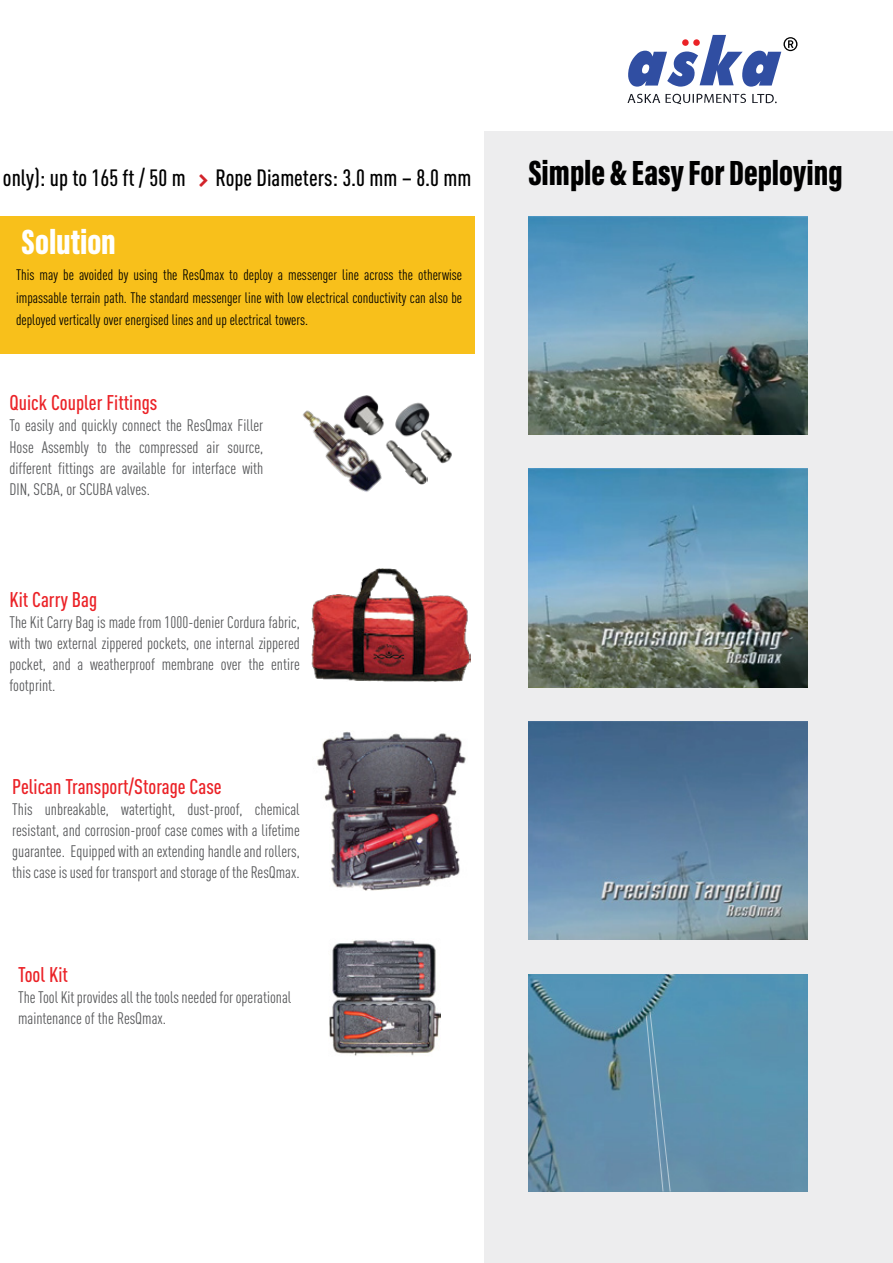
<style>
.page{position:relative;width:893px;height:1263px;background:#fff}
.page>*{position:absolute;margin:0;border:0;box-sizing:border-box;transform-origin:0 0}
.t1{font:900 36px "Acumin Pro Extra Cond";color:#000}
.t2{font:900 36px "Acumin Pro Extra Cond";color:#fff}
.t3{font:500 23.25px "DIN Cond";color:#000}
.t4{font:500 21px "DIN Cond";color:#eb2227}
.t5{font:16.5px/21px "DIN Cond";color:#58595b;text-align:justify}
.t6{font:15px/22.5px "DIN Cond";color:#000;text-align:justify}
</style>
<div class="page">
<div style="left:0;top:216px;width:474px;height:138px;background:#f8c01b"></div>
<div style="left:484px;top:131px;width:409px;height:1132px;background:#ededee"></div>
<svg style="left:627px;top:94px;width:150px;height:10px"></svg>
<svg style="left:628px;top:35px;width:169px;height:52px"></svg>
<img style="left:428px;top:410px;width:24px;height:54px">
<img style="left:395px;top:402px;width:33px;height:83px">
<img style="left:303px;top:395px;width:92px;height:97px">
<img style="left:311px;top:569px;width:160px;height:112px">
<img style="left:317px;top:732px;width:149px;height:158px">
<img style="left:329px;top:940px;width:112px;height:116px">
<img style="left:528px;top:216px;width:280px;height:219px">
<img style="left:528px;top:469px;width:280px;height:218px">
<img style="left:528px;top:721px;width:280px;height:218px">
<img style="left:528px;top:975px;width:280px;height:216px">
<svg style="left:646px;top:1011px;width:25px;height:181px;background:#6595b1"></svg>
<h2 class="t3" style="left:3px;top:164px;width:184px">only): up to 165 ft / 50 m</h2>
<h2 class="t3" style="left:216px;top:164px;width:257px">Rope Diameters: 3.0 mm – 8.0 mm</h2>
<h1 class="t2" style="left:22px;top:220px;width:96px">Solution</h1>
<p class="t6" style="left:16px;top:264px;width:448px">This may be avoided by using the ResQmax to deploy a messenger line across the otherwise impassable terrain path. The standard messenger line with low electrical conductivity can also be deployed vertically over energised lines and up electrical towers.</p>
<p class="t4" style="left:10px;top:391px;width:149px">Quick Coupler Fittings</p>
<p class="t5" style="left:10px;top:415px;width:255px">To easily and quickly connect the ResQmax Filler Hose Assembly to the compressed air source, different fittings are available for interface with DIN, SCBA, or SCUBA valves.</p>
<p class="t4" style="left:10px;top:587px;width:89px">Kit Carry Bag</p>
<p class="t5" style="left:10px;top:611px;width:292px">The Kit Carry Bag is made from 1000-denier Cordura fabric, with two external zippered pockets, one internal zippered pocket, and a weatherproof membrane over the entire footprint.</p>
<p class="t4" style="left:12px;top:774px;width:211px">Pelican Transport/Storage Case</p>
<p class="t5" style="left:12px;top:798px;width:289px">This unbreakable, watertight, dust-proof, chemical resistant, and corrosion-proof case comes with a lifetime guarantee. Equipped with an extending handle and rollers, this case is used for transport and storage of the ResQmax.</p>
<p class="t4" style="left:18px;top:962px;width:51px">Tool Kit</p>
<p class="t5" style="left:18px;top:987px;width:275px">The Tool Kit provides all the tools needed for operational maintenance of the ResQmax.</p>
<h1 class="t1" style="left:528px;top:151px;width:316px">Simple &amp; Easy For Deploying</h1>
</div>
